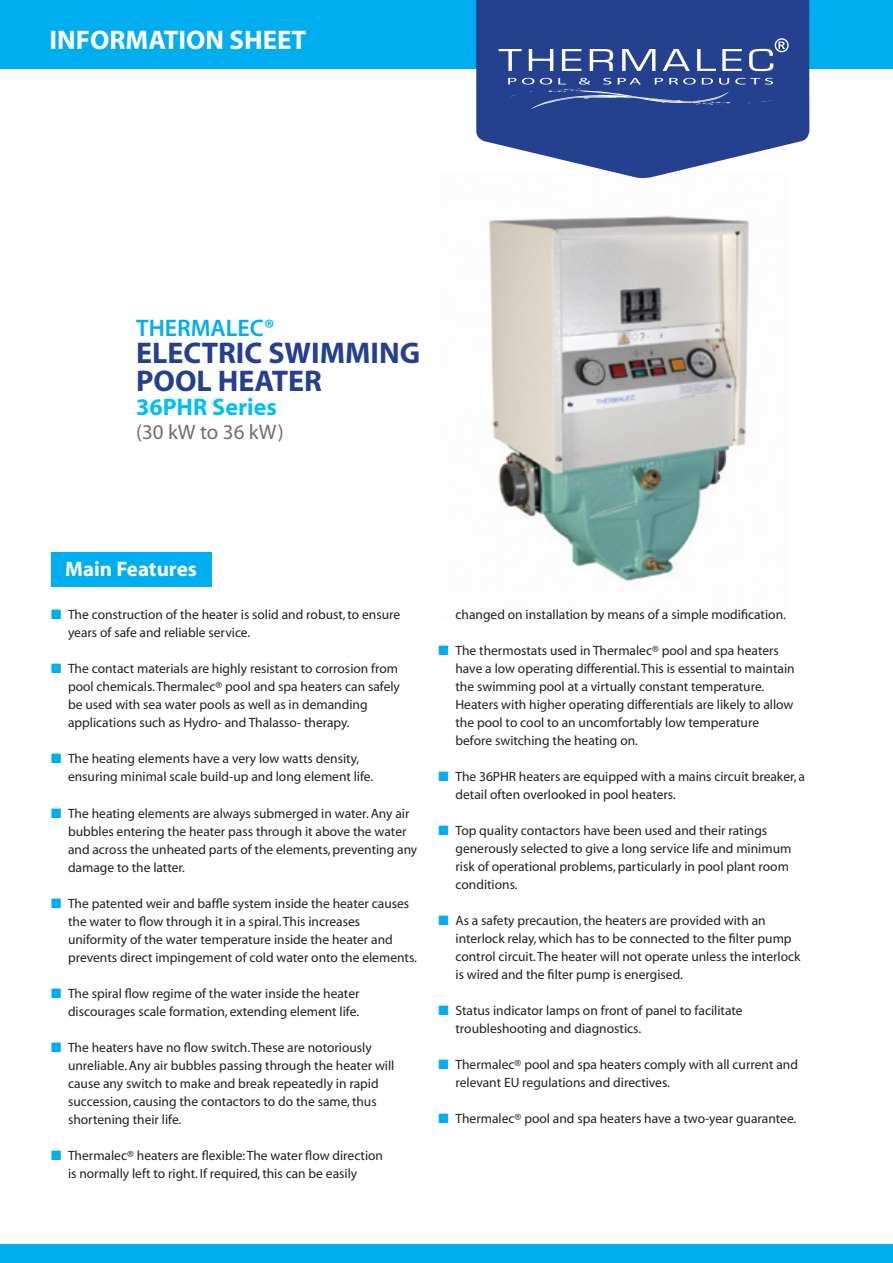
<style>
.page{position:relative;width:893px;height:1263px;background:#fff}
.page>*{position:absolute;margin:0;border:0;box-sizing:border-box;transform-origin:0 0}
.t1{font:700 30px/28.5px "Myriad Pro";color:#25408f}
.t2{font:700 27px "Myriad";color:#fff}
.t3{font:700 24px "Myriad";color:#00c0f3}
.t4{font:600 24px "Myriad Pro";color:#00aeef}
.t5{font:21px "Myriad";color:#6d6f71}
.t6{font:700 21px "Myriad";color:#fff}
.t7{font:13.5px/18px "Myriad";color:#231f20}
.s1{color:#00aeef}
</style>
<div class="page">
<img style="left:489px;top:215px;width:260px;height:371px">
<div style="left:0;top:0;width:893px;height:68px;background:#00aeef"></div>
<svg style="left:476px;top:0;width:333px;height:179px;background:#445b9f"></svg>
<svg style="left:499px;top:49px;width:23px;height:22px"></svg>
<svg style="left:529px;top:49px;width:24px;height:22px"></svg>
<svg style="left:562px;top:49px;width:19px;height:22px"></svg>
<svg style="left:590px;top:49px;width:23px;height:22px"></svg>
<svg style="left:622px;top:49px;width:33px;height:22px"></svg>
<svg style="left:663px;top:49px;width:27px;height:22px"></svg>
<svg style="left:697px;top:49px;width:19px;height:22px"></svg>
<svg style="left:722px;top:49px;width:20px;height:22px"></svg>
<svg style="left:749px;top:38px;width:40px;height:33px"></svg>
<svg style="left:508px;top:78px;width:266px;height:32px;background:#395299"></svg>
<div style="left:51px;top:552px;width:160px;height:34px;background:#00aeef"></div>
<div style="left:0;top:1244px;width:893px;height:19px;background:#00aeef"></div>
<h2 class="t2" style="left:50px;top:26px;width:258px">INFORMATION SHEET</h2>
<h3 class="t4" style="left:136px;top:312px;width:140px">THERMALEC®</h3>
<h1 class="t1" style="left:136px;top:337px;width:286px">ELECTRIC SWIMMING<br>POOL HEATER</h1>
<h3 class="t3" style="left:136px;top:395px;width:142px">36PHR Series</h3>
<h3 class="t5" style="left:136px;top:422px;width:149px">(30 kW to 36 kW)</h3>
<h3 class="t6" style="left:65px;top:558px;width:133px">Main Features</h3>
<p class="t7" style="left:68px;top:606px;width:334px;text-indent:-17px"><span class="s1">■</span> The construction of the heater is solid and robust, to ensure years of safe and reliable service.</p>
<p class="t7" style="left:68px;top:660px;width:333px;text-indent:-17px"><span class="s1">■</span> The contact materials are highly resistant to corrosion from pool chemicals. Thermalec® pool and spa heaters can safely be used with sea water pools as well as in demanding applications such as Hydro- and Thalasso- therapy.</p>
<p class="t7" style="left:68px;top:750px;width:307px;text-indent:-17px"><span class="s1">■</span> The heating elements have a very low watts density, ensuring minimal scale build-up and long element life.</p>
<p class="t7" style="left:68px;top:804px;width:351px;text-indent:-17px"><span class="s1">■</span> The heating elements are always submerged in water. Any air bubbles entering the heater pass through it above the water and across the unheated parts of the elements, preventing any damage to the latter.</p>
<p class="t7" style="left:68px;top:894px;width:350px;text-indent:-17px"><span class="s1">■</span> The patented weir and baffle system inside the heater causes the water to flow through it in a spiral. This increases uniformity of the water temperature inside the heater and prevents direct impingement of cold water onto the elements.</p>
<p class="t7" style="left:51px;top:984px;width:310px;text-align:right"><span class="s1">■</span> The spiral flow regime of the water inside the heater discourages scale formation, extending element life.</p>
<p class="t7" style="left:68px;top:1038px;width:328px;text-indent:-17px"><span class="s1">■</span> The heaters have no flow switch. These are notoriously unreliable. Any air bubbles passing through the heater will cause any switch to make and break repeatedly in rapid succession, causing the contactors to do the same, thus shortening their life.</p>
<p class="t7" style="left:68px;top:1146px;width:317px;text-indent:-17px"><span class="s1">■</span> Thermalec® heaters are flexible: The water flow direction is normally left to right. If required, this can be easily</p>
<p class="t7" style="left:455px;top:606px;width:332px">changed on installation by means of a simple modification.</p>
<p class="t7" style="left:455px;top:642px;width:341px;text-indent:-17px"><span class="s1">■</span> The thermostats used in Thermalec® pool and spa heaters have a low operating differential. This is essential to maintain the swimming pool at a virtually constant temperature.<br>Heaters with higher operating differentials are likely to allow the pool to cool to an uncomfortably low temperature before switching the heating on.</p>
<p class="t7" style="left:455px;top:767px;width:351px;text-indent:-17px"><span class="s1">■</span> The 36PHR heaters are equipped with a mains circuit breaker, a detail often overlooked in pool heaters.</p>
<p class="t7" style="left:455px;top:821px;width:337px;text-indent:-17px"><span class="s1">■</span> Top quality contactors have been used and their ratings generously selected to give a long service life and minimum risk of operational problems, particularly in pool plant room conditions.</p>
<p class="t7" style="left:455px;top:911px;width:347px;text-indent:-17px"><span class="s1">■</span> As a safety precaution, the heaters are provided with an interlock relay, which has to be connected to the filter pump control circuit. The heater will not operate unless the interlock is wired and the filter pump is energised.</p>
<p class="t7" style="left:455px;top:1001px;width:289px;text-indent:-17px"><span class="s1">■</span> Status indicator lamps on front of panel to facilitate troubleshooting and diagnostics.</p>
<p class="t7" style="left:455px;top:1055px;width:344px;text-indent:-17px"><span class="s1">■</span> Thermalec® pool and spa heaters comply with all current and relevant EU regulations and directives.</p>
<p class="t7" style="left:438px;top:1109px;width:359px"><span class="s1">■</span> Thermalec® pool and spa heaters have a two-year guarantee.</p>
</div>
